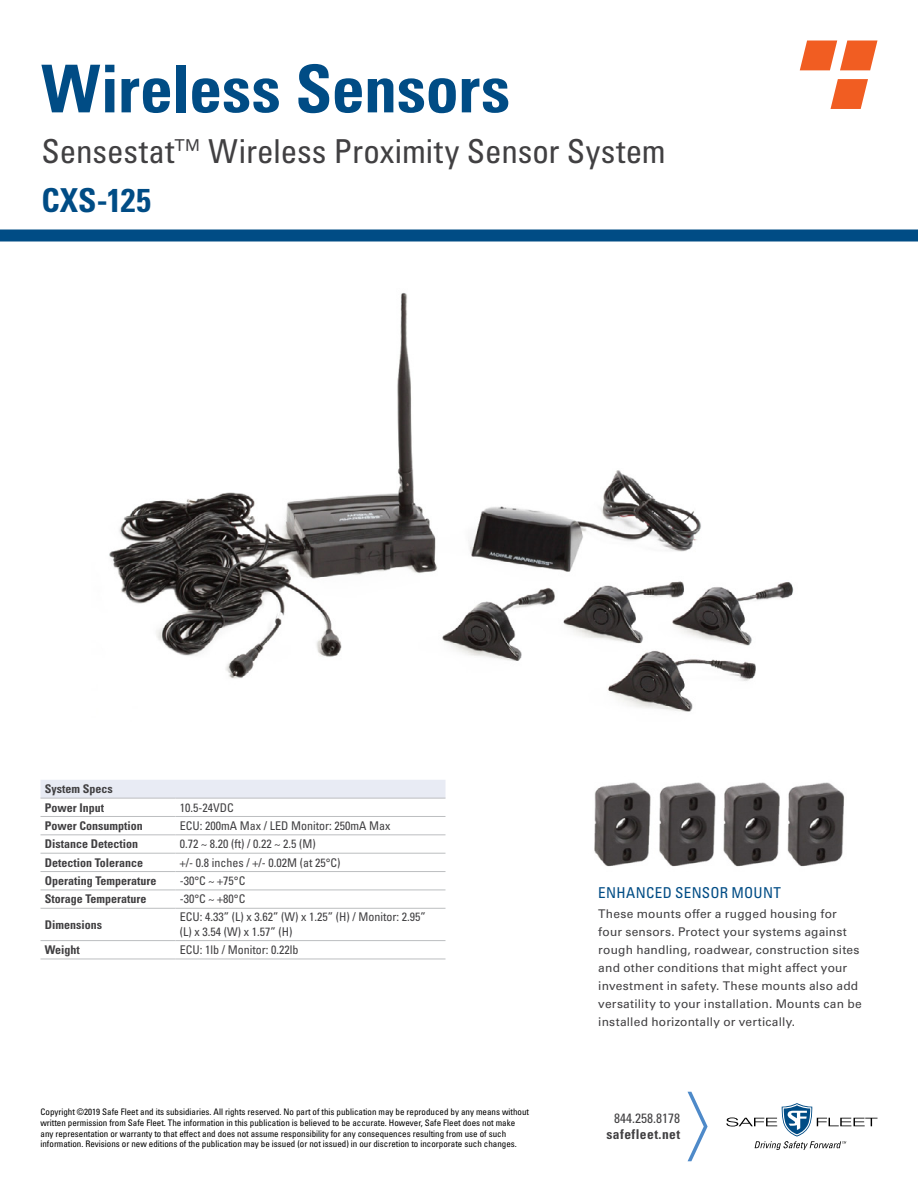
<style>
.page{position:relative;width:918px;height:1188px;background:#fff}
.page>*{position:absolute;margin:0;border:0;box-sizing:border-box;transform-origin:0 0}
.t1{font:700 condensed 66px "Univers LT Pro";letter-spacing:-.005em;color:#004c85}
.t2{font:condensed 33px "Univers LT Pro";color:#414042}
.t3{font:700 condensed 33px "Univers LT Pro";color:#004c85}
.t4{font:condensed 15px "Univers LT Pro";letter-spacing:.02em;color:#004c85}
.t5{font:700 condensed 13.5px "Univers LT Pro";letter-spacing:.035em;color:#414042}
.t6{font:condensed 13.5px "Univers LT Pro";color:#414042}
.t7{font:12px/18px "Univers LT Pro 55 Roman";letter-spacing:.015em;color:#414042}
.t8{font:condensed 12px/15px "Univers LT Pro";color:#414042}
.t9{font:700 condensed 12px/18.3px "Univers LT Pro";color:#414042}
.t10{font:condensed 9px/10.8px "Univers LT Pro";color:#000}
</style>
<div class="page">
<svg style="left:726px;top:1103px;width:152px;height:47px"></svg>
<svg style="left:688px;top:1092px;width:20px;height:69px"></svg>
<div style="left:40px;top:780px;width:406px;height:18px;background:#e8ebf4"></div>
<hr style="left:40px;top:871px;width:136px;height:1px;background:#bcbec0">
<hr style="left:176px;top:871px;width:270px;height:1px;background:#bcbec0">
<hr style="left:40px;top:890px;width:136px;height:1px;background:#bcbec0">
<hr style="left:176px;top:890px;width:270px;height:1px;background:#bcbec0">
<hr style="left:40px;top:798px;width:136px;height:1px;background:#bcbec0">
<hr style="left:176px;top:798px;width:270px;height:1px;background:#bcbec0">
<hr style="left:40px;top:834px;width:136px;height:1px;background:#bcbec0">
<hr style="left:176px;top:834px;width:270px;height:1px;background:#bcbec0">
<hr style="left:40px;top:908px;width:136px;height:1px;background:#bcbec0">
<hr style="left:176px;top:908px;width:270px;height:1px;background:#bcbec0">
<hr style="left:40px;top:959px;width:136px;height:1px;background:#bcbec0">
<hr style="left:176px;top:959px;width:270px;height:1px;background:#bcbec0">
<hr style="left:40px;top:816px;width:136px;height:1px;background:#bcbec0">
<hr style="left:176px;top:816px;width:270px;height:1px;background:#bcbec0">
<hr style="left:40px;top:853px;width:136px;height:1px;background:#bcbec0">
<hr style="left:176px;top:853px;width:270px;height:1px;background:#bcbec0">
<hr style="left:40px;top:940px;width:136px;height:1px;background:#bcbec0">
<hr style="left:176px;top:940px;width:270px;height:1px;background:#bcbec0">
<img style="left:109px;top:293px;width:685px;height:419px">
<svg style="left:831px;top:79px;width:37px;height:30px"></svg>
<svg style="left:800px;top:41px;width:78px;height:29px"></svg>
<img style="left:594px;top:782px;width:250px;height:85px">
<div style="left:0;top:230px;width:918px;height:12px;background:#004c85"></div>
<h1 class="t1" style="left:41px;top:48px;width:470px">Wireless Sensors</h1>
<h2 class="t2" style="left:41px;top:130px;width:626px">Sensestat™ Wireless Proximity Sensor System</h2>
<h2 class="t3" style="left:41px;top:180px;width:111px">CXS-125</h2>
<h3 class="t9" style="left:45px;top:780px;width:69px">System Specs<br>Power Input</h3>
<h3 class="t8" style="left:180px;top:800px;width:55px">10.5-24VDC</h3>
<h3 class="t9" style="left:45px;top:816px;width:100px">Power Consumption</h3>
<h3 class="t8" style="left:180px;top:818px;width:212px">ECU: 200mA Max / LED Monitor: 250mA Max</h3>
<h3 class="t9" style="left:45px;top:835px;width:95px">Distance Detection</h3>
<h3 class="t8" style="left:180px;top:836px;width:137px">0.72 ~ 8.20 (ft) / 0.22 ~ 2.5 (M)</h3>
<h3 class="t9" style="left:45px;top:853px;width:100px">Detection Tolerance</h3>
<h3 class="t8" style="left:180px;top:855px;width:162px">+/- 0.8 inches / +/- 0.02M (at 25°C)</h3>
<h3 class="t9" style="left:45px;top:871px;width:113px">Operating Temperature</h3>
<h3 class="t8" style="left:180px;top:873px;width:67px">-30°C ~ +75°C</h3>
<h3 class="t9" style="left:45px;top:890px;width:103px">Storage Temperature</h3>
<h3 class="t8" style="left:180px;top:891px;width:67px">-30°C ~ +80°C</h3>
<h3 class="t9" style="left:45px;top:915px;width:59px">Dimensions</h3>
<h3 class="t8" style="left:180px;top:909px;width:247px">ECU: 4.33” (L) x 3.62” (W) x 1.25” (H) / Monitor: 2.95” (L) x 3.54 (W) x 1.57” (H)</h3>
<h3 class="t9" style="left:45px;top:941px;width:37px">Weight</h3>
<h3 class="t8" style="left:180px;top:942px;width:120px">ECU: 1lb / Monitor: 0.22lb</h3>
<h3 class="t4" style="left:598px;top:883px;width:184px">ENHANCED SENSOR MOUNT</h3>
<p class="t7" style="left:598px;top:904px;width:265px">These mounts offer a rugged housing for four sensors. Protect your systems against rough handling, roadwear, construction sites and other conditions that might affect your investment in safety. These mounts also add versatility to your installation. Mounts can be installed horizontally or vertically.</p>
<p class="t10" style="left:40px;top:1106px;width:490px">Copyright ©2019 Safe Fleet and its subsidiaries. All rights reserved. No part of this publication may be reproduced by any means without written permission from Safe Fleet. The information in this publication is believed to be accurate. However, Safe Fleet does not make any representation or warranty to that effect and does not assume responsibility for any consequences resulting from use of such information. Revisions or new editions of the publication may be issued (or not issued) in our discretion to incorporate such changes.</p>
<h3 class="t6" style="left:614px;top:1110px;width:67px">844.258.8178</h3>
<h3 class="t5" style="left:606px;top:1126px;width:75px">safefleet.net</h3>
</div>
